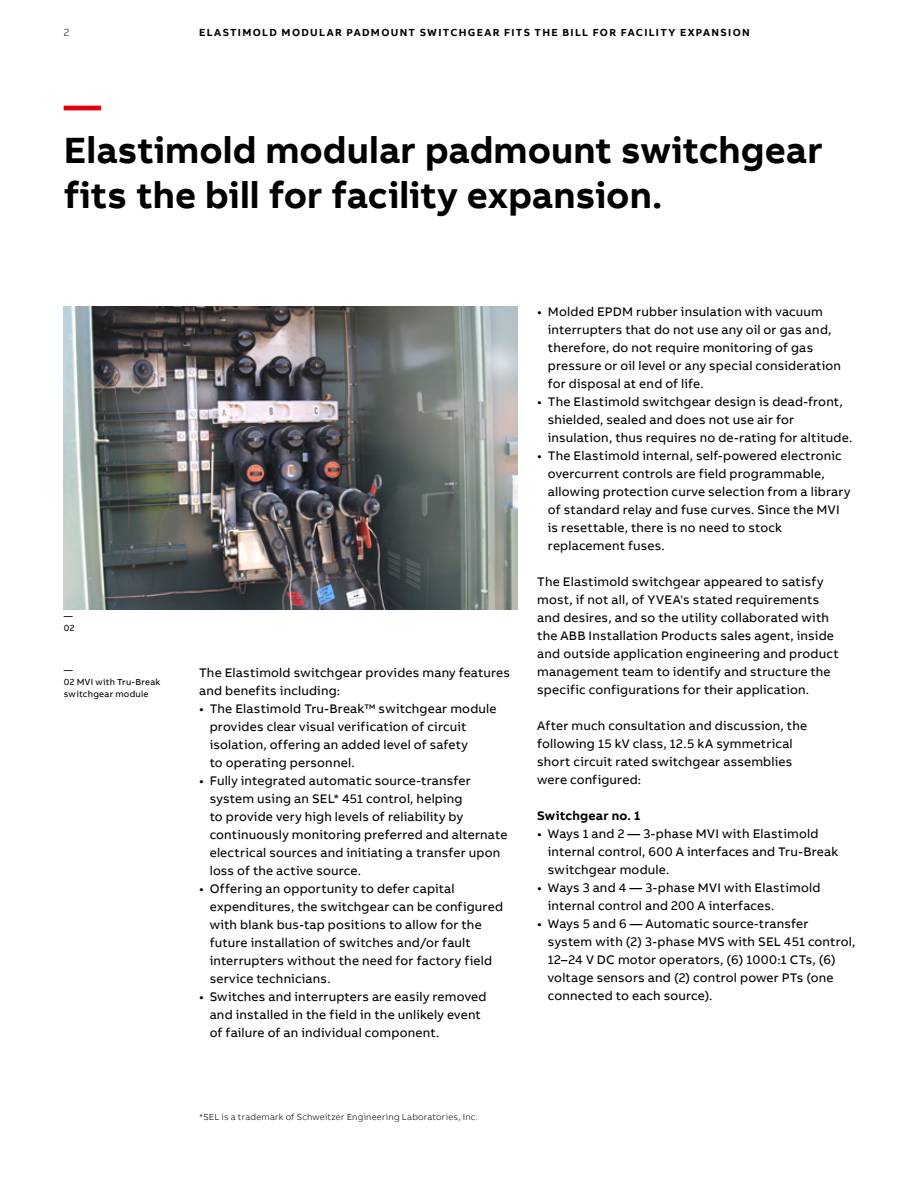
<style>
.page{position:relative;width:918px;height:1188px;background:#fff}
.page>*{position:absolute;margin:0;border:0;box-sizing:border-box;transform-origin:0 0}
.t1{font:700 37.5px/45px "AB Bvoice";color:#000}
.t2{font:700 37.5px "AB Bvoice";color:#e30015}
.t3{font:12.75px/18px "AB Bvoice";letter-spacing:.015em;color:#000}
.t4{font:700 12.75px "AB Bvoice";letter-spacing:.02em;color:#000}
.t5{font:700 10.5px "AB Bvoice";letter-spacing:.125em;color:#000}
.t6{font:300 10.5px "AB Bvoice";color:#000}
.t7{font:300 9px "AB Bvoice";letter-spacing:.025em;color:#000}
.t8{font:9px/12px "AB Bvoice";letter-spacing:.025em;color:#000}
</style>
<div class="page">
<img style="left:64px;top:307px;width:454px;height:302px">
<p class="t6" style="left:64px;top:26px;width:7px">2</p>
<p class="t5" style="left:199px;top:25px;width:552px">ELASTIMOLD MODULAR PADMOUNT SWITCHGEAR FITS THE BILL FOR FACILITY EXPANSION</p>
<h1 class="t2" style="left:64px;top:81px;width:39px">—</h1>
<h1 class="t1" style="left:64px;top:128px;width:760px">Elastimold modular padmount switchgear fits the bill for facility expansion.</h1>
<p class="t8" style="left:64px;top:610px;width:12px">—<br>02</p>
<p class="t8" style="left:64px;top:664px;width:98px">—<br>02 MVI with Tru-Break switchgear module</p>
<p class="t3" style="left:199px;top:664px;width:312px">The Elastimold switchgear provides many features and benefits including:</p>
<p class="t3" style="left:210px;top:700px;width:288px;text-indent:-11px">• The Elastimold Tru-Break™ switchgear module provides clear visual verification of circuit isolation, offering an added level of safety<br>to operating personnel.</p>
<p class="t3" style="left:210px;top:772px;width:299px;text-indent:-11px">• Fully integrated automatic source-transfer system using an SEL* 451 control, helping<br>to provide very high levels of reliability by continuously monitoring preferred and alternate electrical sources and initiating a transfer upon loss of the active source.</p>
<p class="t3" style="left:210px;top:880px;width:295px;text-indent:-11px">• Offering an opportunity to defer capital expenditures, the switchgear can be configured with blank bus-tap positions to allow for the future installation of switches and/or fault interrupters without the need for factory field service technicians.</p>
<p class="t3" style="left:210px;top:988px;width:278px;text-indent:-11px">• Switches and interrupters are easily removed and installed in the field in the unlikely event of failure of an individual component.</p>
<p class="t3" style="left:548px;top:303px;width:295px;text-indent:-11px">• Molded EPDM rubber insulation with vacuum interrupters that do not use any oil or gas and, therefore, do not require monitoring of gas pressure or oil level or any special consideration for disposal at end of life.</p>
<p class="t3" style="left:548px;top:393px;width:306px;text-indent:-11px">• The Elastimold switchgear design is dead-front, shielded, sealed and does not use air for insulation, thus requires no de-rating for altitude.</p>
<p class="t3" style="left:548px;top:447px;width:304px;text-indent:-11px">• The Elastimold internal, self-powered electronic overcurrent controls are field programmable, allowing protection curve selection from a library of standard relay and fuse curves. Since the MVI is resettable, there is no need to stock replacement fuses.</p>
<p class="t3" style="left:537px;top:573px;width:303px">The Elastimold switchgear appeared to satisfy most, if not all, of YVEA's stated requirements and desires, and so the utility collaborated with the ABB Installation Products sales agent, inside and outside application engineering and product management team to identify and structure the specific configurations for their application.</p>
<p class="t3" style="left:537px;top:717px;width:271px">After much consultation and discussion, the following 15 kV class, 12.5 kA symmetrical short circuit rated switchgear assemblies were configured:</p>
<p class="t4" style="left:537px;top:808px;width:105px">Switchgear no. 1</p>
<p class="t3" style="left:548px;top:825px;width:292px;text-indent:-11px">• Ways 1 and 2 — 3-phase MVI with Elastimold internal control, 600 A interfaces and Tru-Break switchgear module.</p>
<p class="t3" style="left:548px;top:879px;width:274px;text-indent:-11px">• Ways 3 and 4 — 3-phase MVI with Elastimold internal control and 200 A interfaces.</p>
<p class="t3" style="left:548px;top:915px;width:309px;text-indent:-11px">• Ways 5 and 6 — Automatic source-transfer system with (2) 3-phase MVS with SEL 451 control, 12–24 V DC motor operators, (6) 1000:1 CTs, (6) voltage sensors and (2) control power PTs (one connected to each source).</p>
<p class="t7" style="left:199px;top:1112px;width:280px">*SEL is a trademark of Schweitzer Engineering Laboratories, Inc.</p>
</div>
